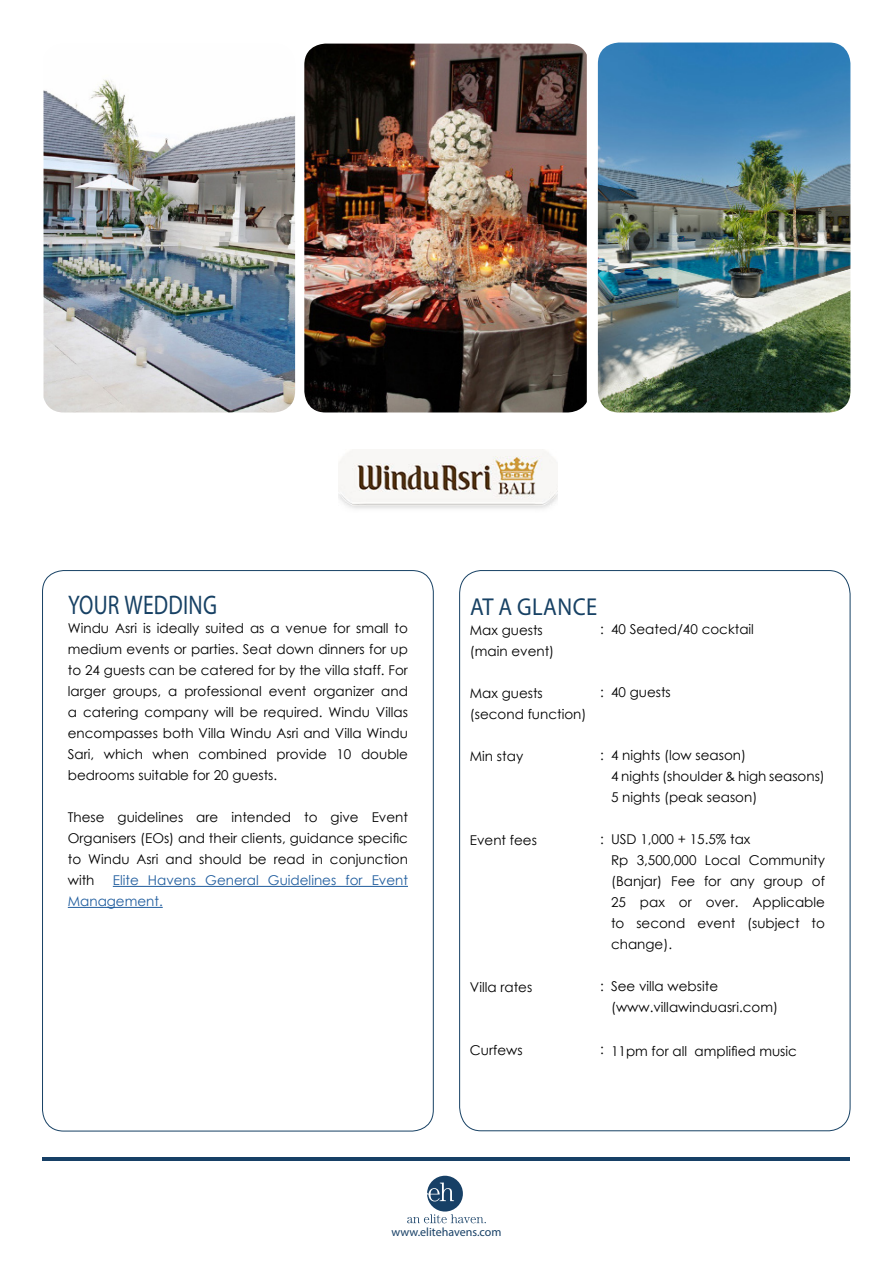
<style>
.page{position:relative;width:893px;height:1263px;background:#fff}
.page>*{position:absolute;margin:0;border:0;box-sizing:border-box;transform-origin:0 0}
.t1{font:27px "Myriad Pro";letter-spacing:.015em;color:#174164;scale:.8 1}
.t2{font:24.6px "Myriad Pro";letter-spacing:.02em;color:#174164;scale:.92 1}
.t3{font:13.5px/21px "Century Gothic";color:#000}
.t4{font:13.5px/21px "Century Gothic";color:#205d9e}
.t5{font:12px "Myriad Pro";color:#174066}
</style>
<div class="page">
<hr style="left:43px;top:1157px;width:807px;height:3px;background:#174066">
<svg style="left:407px;top:1176px;width:79px;height:47px"></svg>
<img style="left:304px;top:44px;width:283px;height:368px">
<img style="left:598px;top:43px;width:252px;height:369px">
<img style="left:44px;top:79px;width:251px;height:333px">
<svg style="left:459px;top:570px;width:392px;height:561px"></svg>
<hr style="left:113px;top:886px;width:295px;height:1px;background:#205d9e">
<hr style="left:68px;top:907px;width:95px;height:1px;background:#205d9e">
<img style="left:338px;top:449px;width:219px;height:60px">
<h1 class="t1" style="left:68px;top:594px;width:188px">YOUR WEDDING</h1>
<p class="t3" style="left:68px;top:619px;width:342px;text-align:justify">Windu Asri is ideally suited as a venue for small to medium events or parties. Seat down dinners for up to 24 guests can be catered for by the villa staff. For larger groups, a professional event organizer and a catering company will be required. Windu Villas encompasses both Villa Windu Asri and Villa Windu Sari, which when combined provide 10 double bedrooms suitable for 20 guests.</p>
<p class="t3" style="left:68px;top:808px;width:342px;text-align:justify">These guidelines are intended to give Event Organisers (EOs) and their clients, guidance specific to Windu Asri and should be read in conjunction with</p>
<p class="t4" style="left:68px;top:871px;width:342px;text-indent:45px">Elite Havens General Guidelines for Event<br>Management.</p>
<h2 class="t2" style="left:470px;top:597px;width:140px">AT A GLANCE</h2>
<p class="t3" style="left:470px;top:620px;width:86px">Max guests (main event)</p>
<p class="t3" style="left:470px;top:683px;width:118px">Max guests (second function)</p>
<p class="t3" style="left:470px;top:746px;width:55px">Min stay</p>
<p class="t3" style="left:600px;top:620px;width:5px">:</p>
<p class="t3" style="left:600px;top:683px;width:5px">:</p>
<p class="t3" style="left:600px;top:746px;width:5px">:</p>
<p class="t3" style="left:470px;top:830px;width:69px">Event fees</p>
<p class="t3" style="left:600px;top:830px;width:5px">:</p>
<p class="t3" style="left:470px;top:977px;width:64px">Villa rates</p>
<p class="t3" style="left:600px;top:977px;width:5px">:</p>
<p class="t3" style="left:470px;top:1040px;width:54px">Curfews</p>
<p class="t3" style="left:600px;top:1040px;width:5px">:</p>
<p class="t3" style="left:611px;top:620px;width:144px">40 Seated/40 cocktail</p>
<p class="t3" style="left:611px;top:683px;width:61px">40 guests</p>
<p class="t3" style="left:611px;top:746px;width:215px">4 nights (low season)<br>4 nights (shoulder &amp; high seasons)<br>5 nights (peak season)</p>
<p class="t3" style="left:611px;top:830px;width:215px">USD 1,000 + 15.5% tax<br>Rp 3,500,000 Local Community (Banjar) Fee for any group of<br>25 pax or over. Applicable to second event (subject to change).</p>
<p class="t3" style="left:611px;top:977px;width:168px">See villa website (www.villawinduasri.com)</p>
<p class="t3" style="left:611px;top:1040px;width:187px">11pm for all amplified music</p>
<p class="t5" style="left:391px;top:1225px;width:112px">www.elitehavens.com</p>
</div>
